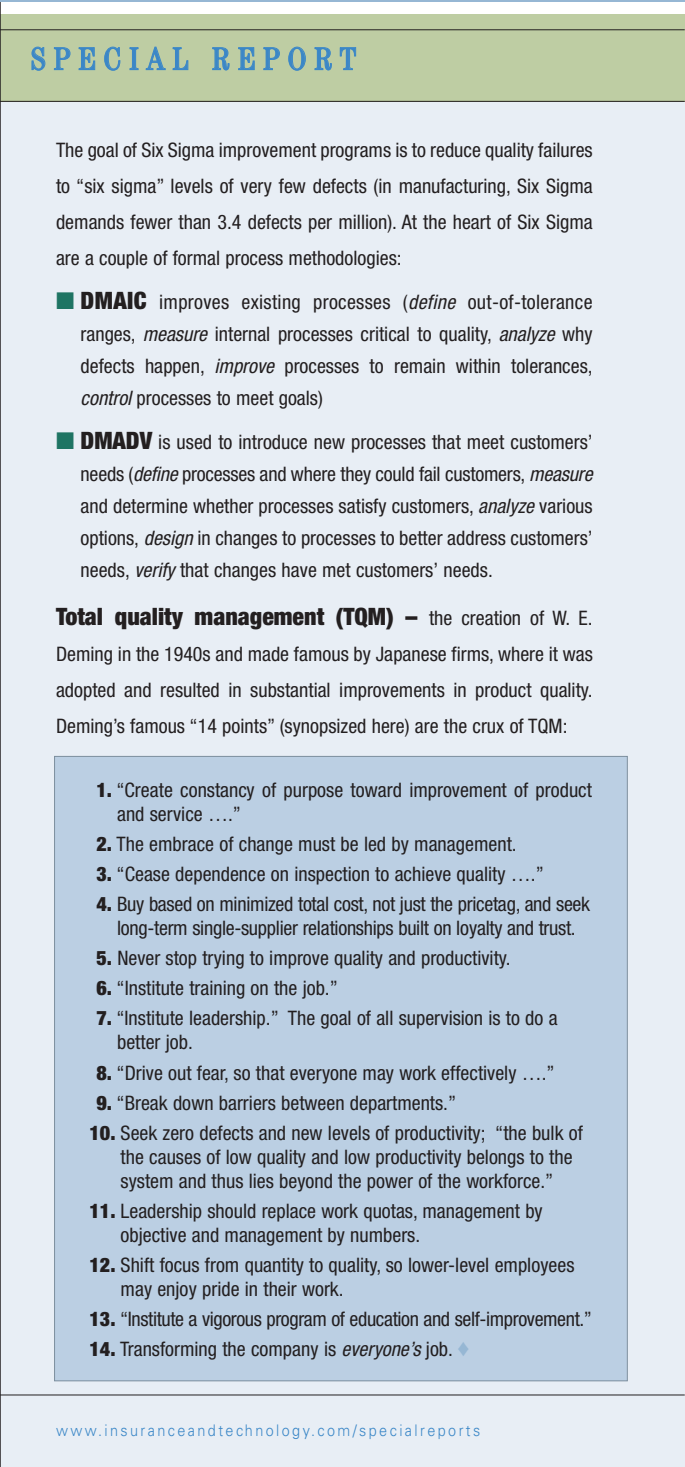
<style>
.page{position:relative;width:685px;height:1467px;background:#fff}
.page>*{position:absolute;margin:0;border:0;box-sizing:border-box;transform-origin:0 0}
.t1{font:condensed 32px "Century";letter-spacing:.235em;color:#3b87c7}
.t2{font:900 condensed 24px "Helvetica Neue";color:#231f20}
.t3{font:condensed 20px/32px "Helvetica Neue";color:#231f20}
.t4{font:condensed 20px "Helvetica Neue";letter-spacing:-.02em;color:#231f20}
.t5{font:300 16px "Univers";letter-spacing:.165em;color:#3b87c7;scale:.9 1}
.s1{color:#1e7463}
.s2{font-weight:900;font-size:24px}
.s3{font-style:italic}
.s4{font-weight:400;font-size:20px}
.s5{font-weight:900}
.s6{color:#96b7d4}
</style>
<div class="page">
<div style="left:0;top:103px;width:684px;height:1364px;background:#e8eef5"></div>
<div style="left:0;top:14px;width:684px;height:88px;background:#becda3"></div>
<hr style="left:0;top:29px;width:684px;height:1px;background:#231f20">
<hr style="left:0;top:101px;width:684px;height:1px;background:#231f20">
<hr style="left:0;top:1394px;width:684px;height:1px;background:#231f20">
<hr style="left:0;top:0;width:1px;height:1467px;background:#231f20">
<hr style="left:0;top:0;width:684px;height:2px;background:#96b7d4">
<div style="left:54px;top:756px;width:573px;height:625px;background:#bbcfe3"></div>
<h1 class="t1" style="left:31px;top:48px;width:327px">SPECIAL REPORT</h1>
<p class="t3" style="left:56px;top:134px;width:538px;line-height:36px;text-align:justify">The goal of Six Sigma improvement programs is to reduce quality failures to “six sigma” levels of very few defects (in manufacturing, Six Sigma demands fewer than 3.4 defects per million). At the heart of Six Sigma are a couple of formal process methodologies:</p>
<p class="t3" style="left:80px;top:288px;width:513px;text-align:justify;text-indent:-24px"><span class="s1">■</span> <span class="s2">DMAIC</span> improves existing processes (<span class="s3">define</span> out-of-tolerance ranges, <span class="s3">measure</span> internal processes critical to quality, <span class="s3">analyze</span> why defects happen, <span class="s3">improve</span> processes to remain within tolerances, <span class="s3">control</span> processes to meet goals)</p>
<p class="t3" style="left:80px;top:428px;width:513px;text-align:justify;text-indent:-24px"><span class="s1">■</span> <span class="s2">DMADV</span> is used to introduce new processes that meet customers’ needs (<span class="s3">define</span> processes and where they could fail customers, <span class="s3">measure </span>and determine whether processes satisfy customers, <span class="s3">analyze</span> various options, <span class="s3">design</span> in changes to processes to better address customers’ needs, <span class="s3">verify</span> that changes have met customers’ needs.</p>
<p class="t2" style="left:56px;top:608px;width:538px">Total quality management (TQM) – <span class="s4">the creation of W. E.</span></p>
<p class="t3" style="left:56px;top:638px;width:538px;line-height:36px;text-align:justify">Deming in the 1940s and made famous by Japanese firms, where it was adopted and resulted in substantial improvements in product quality.<br>Deming’s famous “14 points” (synopsized here) are the crux of TQM:</p>
<p class="t3" style="left:117px;top:780px;width:476px;line-height:24px;text-indent:-21px"><span class="s5">1.</span> “Create constancy of purpose toward improvement of product and service ….”</p>
<p class="t3" style="left:96px;top:830px;width:421px"><span class="s5">2.</span> The embrace of change must be led by management.</p>
<p class="t3" style="left:96px;top:860px;width:448px"><span class="s5">3.</span> “Cease dependence on inspection to achieve quality ….”</p>
<p class="t3" style="left:96px;top:894px;width:495px;line-height:24px;text-align:center"><span class="s5">4.</span> Buy based on minimized total cost, not just the pricetag, and seek long-term single-supplier relationships built on loyalty and trust.</p>
<p class="t3" style="left:96px;top:944px;width:415px"><span class="s5">5.</span> Never stop trying to improve quality and productivity.</p>
<p class="t3" style="left:96px;top:974px;width:243px"><span class="s5">6.</span> “Institute training on the job.”</p>
<p class="t3" style="left:117px;top:1008px;width:442px;line-height:24px;text-indent:-21px"><span class="s5">7.</span> “Institute leadership.” The goal of all supervision is to do a better job.</p>
<p class="t3" style="left:96px;top:1058px;width:459px"><span class="s5">8.</span> “Drive out fear, so that everyone may work effectively ….”</p>
<p class="t3" style="left:96px;top:1088px;width:361px"><span class="s5">9.</span> “Break down barriers between departments.”</p>
<p class="t3" style="left:121px;top:1122px;width:463px;line-height:24px;text-indent:-31px"><span class="s5">10.</span> Seek zero defects and new levels of productivity; “the bulk of the causes of low quality and low productivity belongs to the system and thus lies beyond the power of the workforce.”</p>
<p class="t3" style="left:121px;top:1200px;width:423px;line-height:24px;text-indent:-31px"><span class="s5">11.</span> Leadership should replace work quotas, management by objective and management by numbers.</p>
<p class="t3" style="left:121px;top:1254px;width:455px;line-height:24px;text-indent:-31px"><span class="s5">12.</span> Shift focus from quantity to quality, so lower-level employees may enjoy pride in their work.</p>
<p class="t4" style="left:89px;top:1311px;width:503px"><span class="s5">13.</span> “Institute a vigorous program of education and self-improvement.”</p>
<p class="t3" style="left:89px;top:1334px;width:381px"><span class="s5">14.</span> Transforming the company is <span class="s3">everyone’s</span> job. <span class="s6">♦</span></p>
<p class="t5" style="left:56px;top:1424px;width:472px">www.insuranceandtechnology.com/specialreports</p>
</div>
